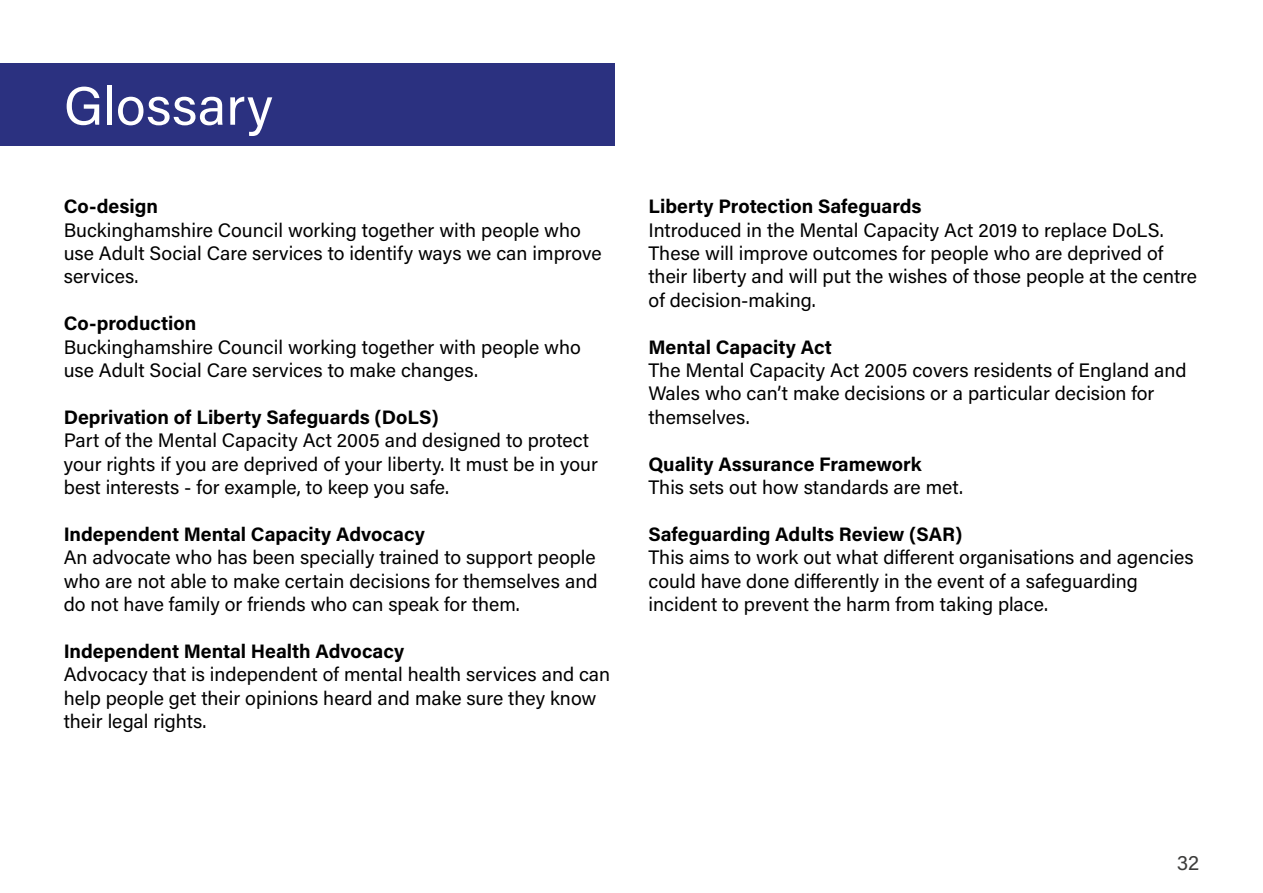
<style>
.page{position:relative;width:1263px;height:893px;background:#fff}
.page>*{position:absolute;margin:0;border:0;box-sizing:border-box;transform-origin:0 0}
.t1{font:54px "Acumin Pro";letter-spacing:.005em;color:#fff}
.t2{font:21px "Acumin Pro";color:#3c3c3b}
.t3{font:19.5px/23.4px "Acumin Pro";color:#000}
.t4{font:700 19.5px "Acumin Pro";color:#000}
</style>
<div class="page">
<div style="left:0;top:64px;width:614px;height:82px;background:#2b3180"></div>
<p class="t1" style="left:64px;top:68px;width:211px">Glossary</p>
<h3 class="t4" style="left:64px;top:193px;width:96px">Co-design</h3>
<p class="t3" style="left:64px;top:217px;width:539px">Buckinghamshire Council working together with people who use Adult Social Care services to identify ways we can improve services.</p>
<h3 class="t4" style="left:64px;top:310px;width:134px">Co-production</h3>
<p class="t3" style="left:64px;top:334px;width:518px">Buckinghamshire Council working together with people who use Adult Social Care services to make changes.</p>
<h3 class="t4" style="left:64px;top:403px;width:376px">Deprivation of Liberty Safeguards (DoLS)</h3>
<p class="t3" style="left:64px;top:428px;width:536px">Part of the Mental Capacity Act 2005 and designed to protect your rights if you are deprived of your liberty. It must be in your best interests - for example, to keep you safe.</p>
<h3 class="t4" style="left:64px;top:520px;width:363px">Independent Mental Capacity Advocacy</h3>
<p class="t3" style="left:64px;top:545px;width:535px;text-align:justify">An advocate who has been specially trained to support people who are not able to make certain decisions for themselves and do not have family or friends who can speak for them.</p>
<h3 class="t4" style="left:64px;top:637px;width:342px">Independent Mental Health Advocacy</h3>
<p class="t3" style="left:64px;top:662px;width:548px">Advocacy that is independent of mental health services and can help people get their opinions heard and make sure they know their legal rights.</p>
<h3 class="t4" style="left:648px;top:193px;width:275px">Liberty Protection Safeguards</h3>
<p class="t3" style="left:648px;top:217px;width:550px">Introduced in the Mental Capacity Act 2019 to replace DoLS.<br>These will improve outcomes for people who are deprived of their liberty and will put the wishes of those people at the centre of decision-making.</p>
<h3 class="t4" style="left:648px;top:333px;width:185px">Mental Capacity Act</h3>
<p class="t3" style="left:648px;top:358px;width:540px">The Mental Capacity Act 2005 covers residents of England and<br>Wales who can’t make decisions or a particular decision for themselves.</p>
<h3 class="t4" style="left:648px;top:450px;width:275px">Quality Assurance Framework</h3>
<p class="t3" style="left:648px;top:475px;width:316px">This sets out how standards are met.</p>
<h3 class="t4" style="left:648px;top:520px;width:315px">Safeguarding Adults Review (SAR)</h3>
<p class="t3" style="left:648px;top:545px;width:547px">This aims to work out what diferent organisations and agencies could have done diferently in the event of a safeguarding incident to prevent the harm from taking place.</p>
<p class="t2" style="left:1177px;top:848px;width:24px">32</p>
</div>
